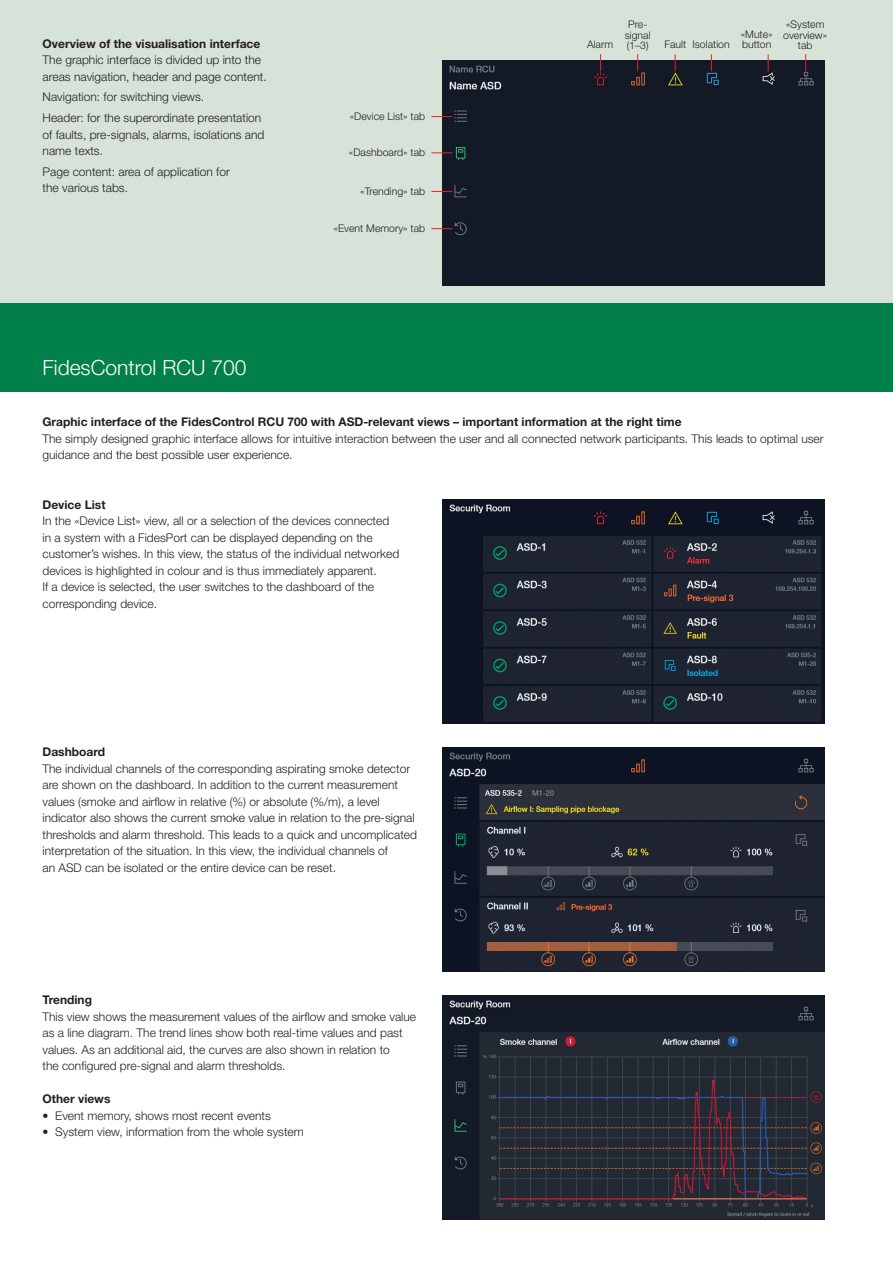
<style>
.page{position:relative;width:893px;height:1263px;background:#fff}
.page>*{position:absolute;margin:0;border:0;box-sizing:border-box;transform-origin:0 0}
.t1{font:300 21px "Helvetica Neue";color:#fff}
.t2{font:300 12px/16.5px "Helvetica Neue";color:#231f20}
.t3{font:700 12px "Helvetica Neue";color:#231f20}
.t4{font:300 10.5px/10.5px "Helvetica Neue";color:#231f20;text-align:center}
.s1{font-family:"Helvetica Neue LT Com"}
</style>
<div class="page">
<div style="left:0;top:0;width:893px;height:392px;background:#d7e3d8"></div>
<div style="left:0;top:303px;width:893px;height:89px;background:#018149"></div>
<img style="left:442px;top:747px;width:383px;height:224px">
<img style="left:442px;top:995px;width:383px;height:224px">
<img style="left:442px;top:500px;width:383px;height:224px">
<div style="left:442px;top:61px;width:383px;height:224px;background:#141926"></div>
<svg style="left:431px;top:116px;width:21px;height:1px"></svg>
<svg style="left:431px;top:152px;width:21px;height:1px"></svg>
<svg style="left:431px;top:191px;width:21px;height:1px"></svg>
<svg style="left:431px;top:228px;width:21px;height:1px"></svg>
<svg style="left:600px;top:54px;width:1px;height:17px"></svg>
<svg style="left:637px;top:54px;width:1px;height:17px"></svg>
<svg style="left:675px;top:54px;width:1px;height:17px"></svg>
<svg style="left:711px;top:54px;width:1px;height:17px"></svg>
<svg style="left:768px;top:54px;width:1px;height:17px"></svg>
<svg style="left:805px;top:54px;width:1px;height:17px"></svg>
<p class="t3" style="left:43px;top:36px;width:219px">Overview of the visualisation interface</p>
<p class="t2" style="left:43px;top:51px;width:226px">The graphic interface is divided up into the areas navigation, header and page content.</p>
<p class="t2" style="left:43px;top:87px;width:220px;line-height:20.7px">Navigation: for switching views.<br>Header: for the superordinate presentation</p>
<p class="t2" style="left:43px;top:126px;width:223px">of faults, pre-signals, alarms, isolations and name texts.</p>
<p class="t2" style="left:43px;top:163px;width:189px">Page content: area of application for the various tabs.</p>
<h1 class="t1" style="left:43px;top:354px;width:205px">FidesControl RCU 700</h1>
<p class="t4" style="left:350px;top:110px;width:77px">«Device List» tab</p>
<p class="t4" style="left:349px;top:146px;width:78px">«Dashboard» tab</p>
<p class="t4" style="left:360px;top:186px;width:66px">«Trending» tab</p>
<p class="t4" style="left:334px;top:223px;width:93px">«Event Memory» tab</p>
<p class="t4" style="left:587px;top:39px;width:28px">Alarm</p>
<p class="t4" style="left:625px;top:19px;width:27px">Pre&shy;signal (1–3)</p>
<p class="t4" style="left:664px;top:39px;width:67px">Fault Isolation</p>
<p class="t4" style="left:741px;top:29px;width:33px;text-align:left">«Mute» button</p>
<p class="t4" style="left:783px;top:19px;width:45px">«System overview» tab</p>
<p class="t3" style="left:43px;top:415px;width:641px">Graphic interface of the FidesControl RCU 700 with ASD-relevant views – important information at the right time</p>
<p class="t2" style="left:43px;top:430px;width:783px">The simply designed graphic interface allows for intuitive interaction between the user and all connected network participants. This leads to optimal user guidance and the best possible user experience.</p>
<p class="t3" style="left:43px;top:497px;width:65px">Device List</p>
<p class="t2" style="left:43px;top:513px;width:358px">In the «Device List» view, all or a selection of the devices connected in a system with a FidesPort can be displayed depending on the customer’s wishes. In this view, the status of the individual networked devices is highlighted in colour and is thus immediately apparent.<br>If a device is selected, the user switches to the dashboard of the corresponding device.</p>
<p class="t3" style="left:43px;top:745px;width:64px">Dashboard</p>
<p class="t2" style="left:43px;top:760px;width:376px">The individual channels of the corresponding aspirating smoke detector are shown on the dashboard. In addition to the current measurement values (smoke and airflow in relative (%) or absolute (%/m), a level indicator also shows the current smoke value in relation to the pre-signal thresholds and alarm threshold. This leads to a quick and uncomplicated interpretation of the situation. In this view, the individual channels of<br>an ASD can be isolated or the entire device can be reset.</p>
<p class="t3" style="left:43px;top:992px;width:51px">Trending</p>
<p class="t2" style="left:43px;top:1008px;width:375px">This view shows the measurement values of the airflow and smoke value as a line diagram. The trend lines show both real-time values and past values. As an additional aid, the curves are also shown in relation to<br>the configured pre-signal and alarm thresholds.</p>
<p class="t3" style="left:43px;top:1091px;width:70px">Other views</p>
<p class="t2" style="left:43px;top:1107px;width:230px"><span class="s1">•</span> Event memory, shows most recent events</p>
<p class="t2" style="left:43px;top:1123px;width:263px"><span class="s1">•</span> System view, information from the whole system</p>
</div>
